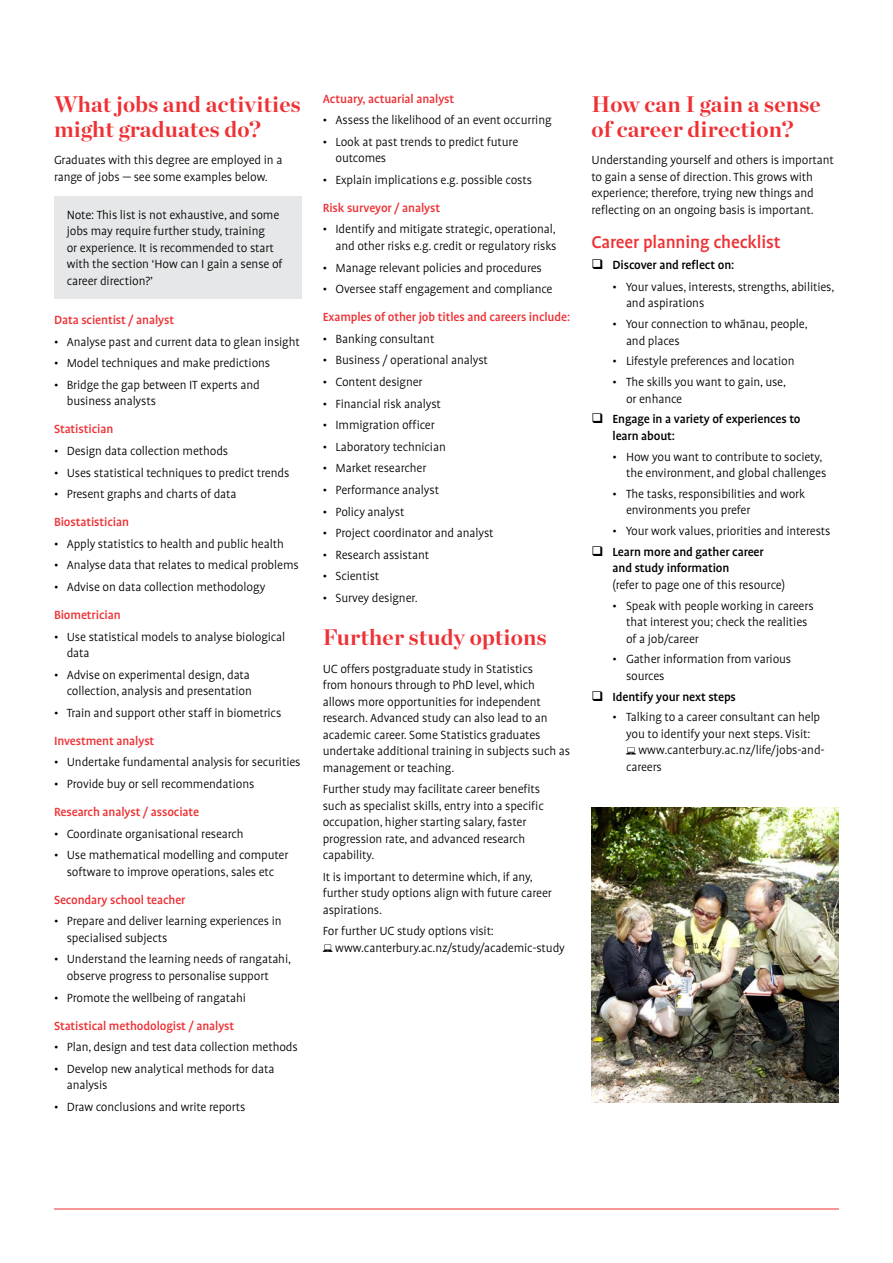
<style>
.page{position:relative;width:893px;height:1263px;background:#fff}
.page>*{position:absolute;margin:0;border:0;box-sizing:border-box;transform-origin:0 0}
.t1{font:700 22.5px/25.5px "Chronicle Display";letter-spacing:.01em;color:#ee3135}
.t2{font:500 19.5px "Profile Pro";letter-spacing:-.01em;color:#ee3135}
.t3{font:300 13.5px/16.5px "Profile Pro";letter-spacing:-.01em;color:#000}
.t4{font:500 13.5px "Profile Pro";letter-spacing:-.01em;color:#ee3135}
.t5{font:500 13.5px/16.5px "Profile Pro";letter-spacing:-.01em;color:#000}
</style>
<div class="page">
<svg style="left:323px;top:944px;width:10px;height:8px"></svg>
<div style="left:54px;top:196px;width:247px;height:102px;background:#e6e7e8"></div>
<hr style="left:54px;top:1208px;width:785px;height:1px;background:#ee3135">
<svg style="left:626px;top:747px;width:10px;height:7px"></svg>
<img style="left:591px;top:808px;width:248px;height:294px">
<h1 class="t1" style="left:54px;top:89px;width:248px">What jobs and activities might graduates do?</h1>
<p class="t3" style="left:54px;top:152px;width:230px">Graduates with this degree are employed in a range of jobs — see some examples below.</p>
<p class="t3" style="left:67px;top:207px;width:217px">Note: This list is not exhaustive, and some jobs may require further study, training<br>or experience. It is recommended to start with the section ‘How can I gain a sense of career direction?’</p>
<p class="t4" style="left:54px;top:312px;width:122px">Data scientist / analyst</p>
<p class="t3" style="left:54px;top:334px;width:247px">• Analyse past and current data to glean insight</p>
<p class="t3" style="left:54px;top:356px;width:218px">• Model techniques and make predictions</p>
<p class="t3" style="left:67px;top:377px;width:195px;text-indent:-13px">• Bridge the gap between IT experts and business analysts</p>
<p class="t4" style="left:54px;top:422px;width:61px">Statistician</p>
<p class="t3" style="left:54px;top:443px;width:176px">• Design data collection methods</p>
<p class="t3" style="left:54px;top:465px;width:237px">• Uses statistical techniques to predict trends</p>
<p class="t3" style="left:54px;top:486px;width:184px">• Present graphs and charts of data</p>
<p class="t4" style="left:54px;top:514px;width:77px">Biostatistician</p>
<p class="t3" style="left:54px;top:536px;width:231px">• Apply statistics to health and public health</p>
<p class="t3" style="left:54px;top:558px;width:246px">• Analyse data that relates to medical problems</p>
<p class="t3" style="left:54px;top:579px;width:213px">• Advise on data collection methodology</p>
<p class="t4" style="left:54px;top:607px;width:68px">Biometrician</p>
<p class="t3" style="left:67px;top:629px;width:220px;text-indent:-13px">• Use statistical models to analyse biological data</p>
<p class="t3" style="left:54px;top:667px;width:199px;text-align:right">• Advise on experimental design, data collection, analysis and presentation</p>
<p class="t3" style="left:54px;top:705px;width:229px">• Train and support other staff in biometrics</p>
<p class="t4" style="left:54px;top:733px;width:102px">Investment analyst</p>
<p class="t3" style="left:54px;top:755px;width:248px">• Undertake fundamental analysis for securities</p>
<p class="t3" style="left:54px;top:776px;width:202px">• Provide buy or sell recommendations</p>
<p class="t4" style="left:54px;top:804px;width:147px">Research analyst / associate</p>
<p class="t3" style="left:54px;top:826px;width:191px">• Coordinate organisational research</p>
<p class="t3" style="left:54px;top:847px;width:236px;text-align:center">• Use mathematical modelling and computer software to improve operations, sales etc</p>
<p class="t4" style="left:54px;top:892px;width:133px">Secondary school teacher</p>
<p class="t3" style="left:67px;top:913px;width:216px;text-indent:-13px">• Prepare and deliver learning experiences in specialised subjects</p>
<p class="t3" style="left:67px;top:952px;width:226px;text-indent:-13px">• Understand the learning needs of rangatahi, observe progress to personalise support</p>
<p class="t3" style="left:54px;top:990px;width:193px">• Promote the wellbeing of rangatahi</p>
<p class="t4" style="left:54px;top:1018px;width:182px">Statistical methodologist / analyst</p>
<p class="t3" style="left:54px;top:1039px;width:245px">• Plan, design and test data collection methods</p>
<p class="t3" style="left:67px;top:1061px;width:209px;text-indent:-13px">• Develop new analytical methods for data analysis</p>
<p class="t3" style="left:54px;top:1099px;width:193px">• Draw conclusions and write reports</p>
<p class="t4" style="left:323px;top:91px;width:133px">Actuary, actuarial analyst</p>
<p class="t3" style="left:323px;top:112px;width:230px">• Assess the likelihood of an event occurring</p>
<p class="t3" style="left:335px;top:134px;width:184px;text-indent:-13px">• Look at past trends to predict future outcomes</p>
<p class="t3" style="left:323px;top:172px;width:211px">• Explain implications e.g. possible costs</p>
<p class="t4" style="left:323px;top:200px;width:119px">Risk surveyor / analyst</p>
<p class="t3" style="left:323px;top:222px;width:235px;text-align:right">• Identify and mitigate strategic, operational, and other risks e.g. credit or regulatory risks</p>
<p class="t3" style="left:323px;top:260px;width:221px">• Manage relevant policies and procedures</p>
<p class="t3" style="left:323px;top:281px;width:231px">• Oversee staff engagement and compliance</p>
<p class="t4" style="left:323px;top:309px;width:249px">Examples of other job titles and careers include:</p>
<p class="t3" style="left:323px;top:331px;width:113px">• Banking consultant</p>
<p class="t3" style="left:323px;top:353px;width:167px">• Business / operational analyst</p>
<p class="t3" style="left:323px;top:374px;width:101px">• Content designer</p>
<p class="t3" style="left:323px;top:396px;width:120px">• Financial risk analyst</p>
<p class="t3" style="left:323px;top:417px;width:114px">• Immigration officer</p>
<p class="t3" style="left:323px;top:439px;width:125px">• Laboratory technician</p>
<p class="t3" style="left:323px;top:461px;width:105px">• Market researcher</p>
<p class="t3" style="left:323px;top:482px;width:118px">• Performance analyst</p>
<p class="t3" style="left:323px;top:504px;width:83px">• Policy analyst</p>
<p class="t3" style="left:323px;top:525px;width:172px">• Project coordinator and analyst</p>
<p class="t3" style="left:323px;top:547px;width:108px">• Research assistant</p>
<p class="t3" style="left:323px;top:569px;width:58px">• Scientist</p>
<p class="t3" style="left:323px;top:590px;width:96px">• Survey designer.</p>
<h1 class="t1" style="left:323px;top:623px;width:225px">Further study options</h1>
<p class="t3" style="left:323px;top:661px;width:249px">UC offers postgraduate study in Statistics<br>from honours through to PhD level, which allows more opportunities for independent research. Advanced study can also lead to an academic career. Some Statistics graduates undertake additional training in subjects such as management or teaching.</p>
<p class="t3" style="left:323px;top:781px;width:223px">Further study may facilitate career benefits such as specialist skills, entry into a specific occupation, higher starting salary, faster progression rate, and advanced research capability.</p>
<p class="t3" style="left:323px;top:869px;width:231px">It is important to determine which, if any, further study options align with future career aspirations.</p>
<p class="t3" style="left:335px;top:923px;width:231px;text-indent:-12px">For further UC study options visit: www.canterbury.ac.nz/study/academic-study</p>
<h1 class="t1" style="left:591px;top:89px;width:231px">How can I gain a sense of career direction?</h1>
<p class="t3" style="left:591px;top:152px;width:244px">Understanding yourself and others is important to gain a sense of direction. This grows with experience; therefore, trying new things and reflecting on an ongoing basis is important.</p>
<h2 class="t2" style="left:591px;top:231px;width:191px">Career planning checklist</h2>
<p class="t5" style="left:612px;top:257px;width:123px">Discover and reflect on:</p>
<p class="t3" style="left:626px;top:279px;width:210px;text-indent:-14px">• Your values, interests, strengths, abilities, and aspirations</p>
<p class="t3" style="left:626px;top:316px;width:183px;text-indent:-14px">• Your connection to whānau, people, and places</p>
<p class="t3" style="left:612px;top:354px;width:184px">• Lifestyle preferences and location</p>
<p class="t3" style="left:626px;top:374px;width:162px;text-indent:-14px">• The skills you want to gain, use, or enhance</p>
<p class="t5" style="left:612px;top:411px;width:190px">Engage in a variety of experiences to learn about:</p>
<p class="t3" style="left:612px;top:449px;width:215px;text-align:right">• How you want to contribute to society, the environment, and global challenges</p>
<p class="t3" style="left:626px;top:486px;width:181px;text-indent:-14px">• The tasks, responsibilities and work environments you prefer</p>
<p class="t3" style="left:612px;top:523px;width:219px">• Your work values, priorities and interests</p>
<p class="t5" style="left:612px;top:544px;width:153px">Learn more and gather career and study information</p>
<p class="t3" style="left:612px;top:577px;width:174px">(refer to page one of this resource)</p>
<p class="t3" style="left:626px;top:598px;width:189px;text-indent:-14px">• Speak with people working in careers that interest you; check the realities of a job/career</p>
<p class="t3" style="left:626px;top:652px;width:167px;text-indent:-14px">• Gather information from various sources</p>
<p class="t5" style="left:612px;top:689px;width:125px">Identify your next steps</p>
<p class="t3" style="left:612px;top:710px;width:209px">• Talking to a career consultant can help</p>
<p class="t3" style="left:626px;top:726px;width:186px">you to identify your next steps. Visit:</p>
<p class="t3" style="left:638px;top:743px;width:188px">www.canterbury.ac.nz/life/jobs-and-</p>
<p class="t3" style="left:626px;top:759px;width:37px">careers</p>
</div>
